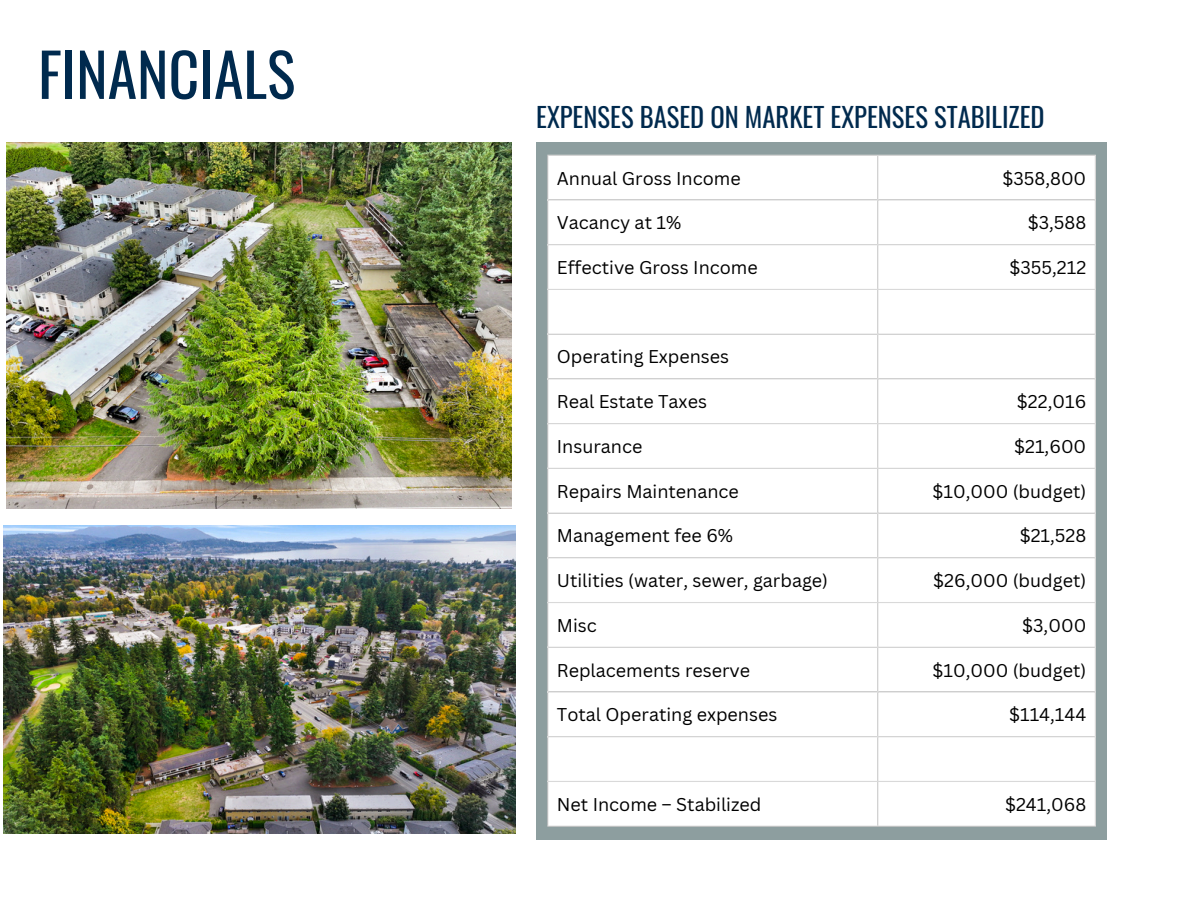
<style>
.page{position:relative;width:1188px;height:918px;background:#fff}
.page>*{position:absolute;margin:0;border:0;box-sizing:border-box;transform-origin:0 0}
.t1{font:59.7px "Oswald";color:#002a4e}
.t2{font:26.7px "Oswald";color:#002a4e}
.t3{font:18px "Canva Sans";color:#000}
</style>
<div class="page">
<div style="left:536px;top:142px;width:571px;height:698px;background:#8d9e9f"></div>
<img style="left:7px;top:142px;width:505px;height:367px">
<img style="left:3px;top:525px;width:512px;height:308px">
<div style="left:548px;top:155px;width:331px;height:45px;background:#fff"></div>
<div style="left:878px;top:155px;width:218px;height:45px;background:#fff"></div>
<div style="left:548px;top:200px;width:331px;height:45px;background:#fff"></div>
<div style="left:878px;top:200px;width:218px;height:45px;background:#fff"></div>
<div style="left:548px;top:245px;width:331px;height:45px;background:#fff"></div>
<div style="left:878px;top:245px;width:218px;height:45px;background:#fff"></div>
<div style="left:548px;top:289px;width:331px;height:45px;background:#fff"></div>
<div style="left:878px;top:289px;width:218px;height:45px;background:#fff"></div>
<div style="left:548px;top:334px;width:331px;height:45px;background:#fff"></div>
<div style="left:878px;top:334px;width:218px;height:45px;background:#fff"></div>
<div style="left:548px;top:379px;width:331px;height:45px;background:#fff"></div>
<div style="left:878px;top:379px;width:218px;height:45px;background:#fff"></div>
<div style="left:548px;top:424px;width:331px;height:45px;background:#fff"></div>
<div style="left:878px;top:424px;width:218px;height:45px;background:#fff"></div>
<div style="left:548px;top:468px;width:331px;height:45px;background:#fff"></div>
<div style="left:878px;top:468px;width:218px;height:45px;background:#fff"></div>
<div style="left:548px;top:513px;width:331px;height:45px;background:#fff"></div>
<div style="left:878px;top:513px;width:218px;height:45px;background:#fff"></div>
<div style="left:548px;top:558px;width:331px;height:45px;background:#fff"></div>
<div style="left:878px;top:558px;width:218px;height:45px;background:#fff"></div>
<div style="left:548px;top:603px;width:331px;height:45px;background:#fff"></div>
<div style="left:878px;top:603px;width:218px;height:45px;background:#fff"></div>
<div style="left:548px;top:647px;width:331px;height:45px;background:#fff"></div>
<div style="left:878px;top:647px;width:218px;height:45px;background:#fff"></div>
<div style="left:548px;top:692px;width:331px;height:45px;background:#fff"></div>
<div style="left:878px;top:692px;width:218px;height:45px;background:#fff"></div>
<div style="left:548px;top:737px;width:331px;height:45px;background:#fff"></div>
<div style="left:878px;top:737px;width:218px;height:45px;background:#fff"></div>
<div style="left:548px;top:781px;width:331px;height:45px;background:#fff"></div>
<div style="left:878px;top:781px;width:218px;height:45px;background:#fff"></div>
<hr style="left:547px;top:156px;width:1px;height:670px;background:#d9d9d9">
<hr style="left:877px;top:156px;width:1px;height:670px;background:#d9d9d9">
<hr style="left:1095px;top:156px;width:1px;height:670px;background:#d9d9d9">
<hr style="left:547px;top:155px;width:549px;height:1px;background:#d9d9d9">
<hr style="left:547px;top:199px;width:549px;height:2px;background:#d9d9d9">
<hr style="left:547px;top:244px;width:549px;height:1px;background:#d9d9d9">
<hr style="left:547px;top:289px;width:549px;height:1px;background:#d9d9d9">
<hr style="left:547px;top:334px;width:549px;height:1px;background:#d9d9d9">
<hr style="left:547px;top:378px;width:549px;height:1px;background:#d9d9d9">
<hr style="left:547px;top:423px;width:549px;height:1px;background:#d9d9d9">
<hr style="left:547px;top:468px;width:549px;height:1px;background:#d9d9d9">
<hr style="left:547px;top:513px;width:549px;height:1px;background:#d9d9d9">
<hr style="left:547px;top:557px;width:549px;height:1px;background:#d9d9d9">
<hr style="left:547px;top:602px;width:549px;height:1px;background:#d9d9d9">
<hr style="left:547px;top:647px;width:549px;height:1px;background:#d9d9d9">
<hr style="left:547px;top:691px;width:549px;height:2px;background:#d9d9d9">
<hr style="left:547px;top:736px;width:549px;height:1px;background:#d9d9d9">
<hr style="left:547px;top:781px;width:549px;height:1px;background:#d9d9d9">
<hr style="left:547px;top:826px;width:549px;height:1px;background:#d9d9d9">
<p class="t1" style="left:38px;top:28px;width:259px">FINANCIALS</p>
<p class="t2" style="left:536px;top:97px;width:510px">EXPENSES BASED ON MARKET EXPENSES STABILIZED</p>
<p class="t3" style="left:557px;top:165px;width:185px">Annual Gross Income</p>
<p class="t3" style="left:1002px;top:165px;width:85px">$358,800</p>
<p class="t3" style="left:557px;top:210px;width:126px">Vacancy at 1%</p>
<p class="t3" style="left:1028px;top:210px;width:60px">$3,588</p>
<p class="t3" style="left:557px;top:255px;width:202px">Effective Gross Income</p>
<p class="t3" style="left:1009px;top:255px;width:78px">$355,212</p>
<p class="t3" style="left:557px;top:344px;width:174px">Operating Expenses</p>
<p class="t3" style="left:557px;top:389px;width:152px">Real Estate Taxes</p>
<p class="t3" style="left:1017px;top:389px;width:71px">$22,016</p>
<p class="t3" style="left:557px;top:434px;width:87px">Insurance</p>
<p class="t3" style="left:1014px;top:434px;width:74px">$21,600</p>
<p class="t3" style="left:557px;top:478px;width:184px">Repairs Maintenance</p>
<p class="t3" style="left:932px;top:478px;width:155px">$10,000 (budget)</p>
<p class="t3" style="left:557px;top:523px;width:178px">Management fee 6%</p>
<p class="t3" style="left:1020px;top:523px;width:68px">$21,528</p>
<p class="t3" style="left:557px;top:568px;width:273px">Utilities (water, sewer, garbage)</p>
<p class="t3" style="left:933px;top:568px;width:154px">$26,000 (budget)</p>
<p class="t3" style="left:557px;top:613px;width:42px">Misc</p>
<p class="t3" style="left:1022px;top:613px;width:66px">$3,000</p>
<p class="t3" style="left:557px;top:657px;width:195px">Replacements reserve</p>
<p class="t3" style="left:932px;top:657px;width:155px">$10,000 (budget)</p>
<p class="t3" style="left:557px;top:702px;width:222px">Total Operating expenses</p>
<p class="t3" style="left:1009px;top:702px;width:79px">$114,144</p>
<p class="t3" style="left:557px;top:791px;width:206px">Net Income – Stabilized</p>
<p class="t3" style="left:1005px;top:791px;width:83px">$241,068</p>
</div>
